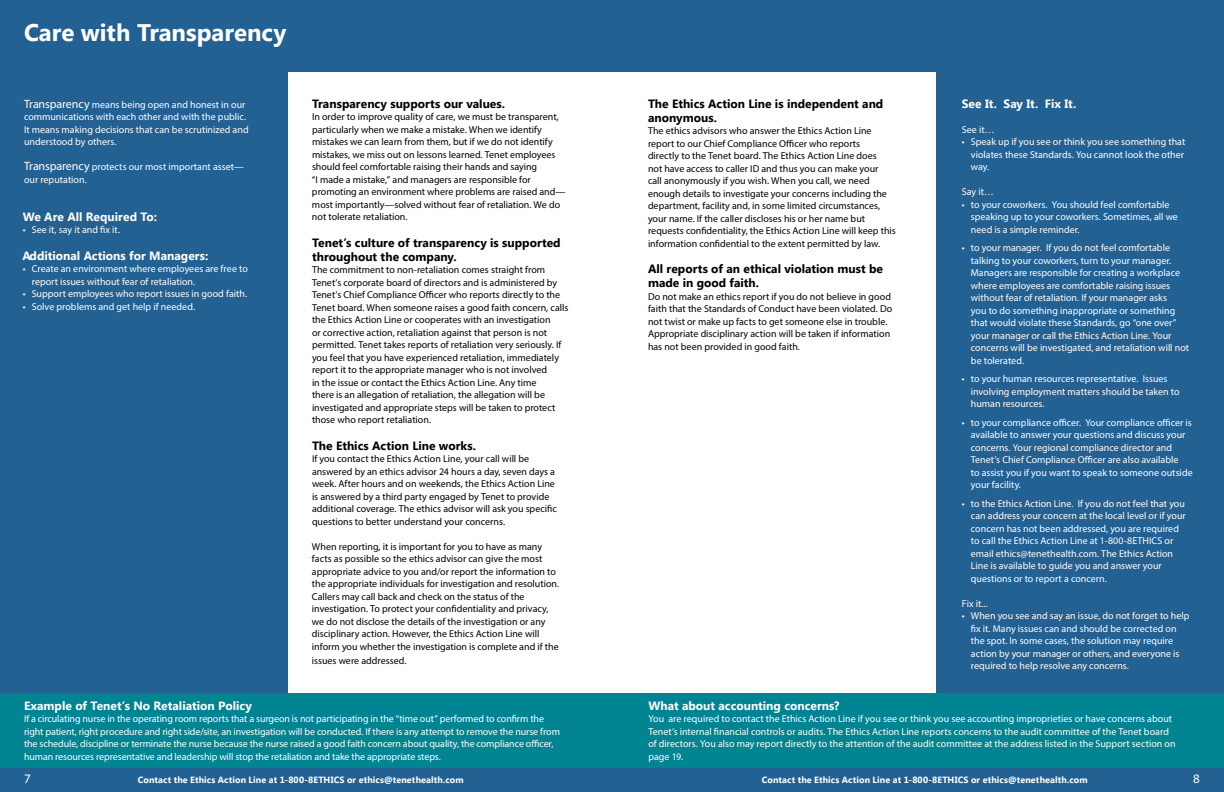
<style>
.page{position:relative;width:1224px;height:792px;background:#fff}
.page>*{position:absolute;margin:0;border:0;box-sizing:border-box;transform-origin:0 0}
.t1{font:700 24px "Segoe UI";letter-spacing:-.005em;color:#fff}
.t2{font:13px "Myriad Pro";color:#fff}
.t3{font:700 12px/14px "Segoe UI";color:#000}
.t4{font:700 12px "Segoe UI";color:#fff}
.t5{font:10px/12.5px "Myriad Pro";color:#fff}
.t6{font:10px/12.5px "Myriad Pro";color:#000}
.t7{font:700 9px "Segoe UI";letter-spacing:.015em;color:#fff}
.s1{font-size:12px}
.s2{font-size:12px;color:#004282}
</style>
<div class="page">
<div style="left:936px;top:0;width:288px;height:792px;background:#236192"></div>
<div style="left:0;top:0;width:288px;height:792px;background:#236192"></div>
<div style="left:0;top:693px;width:1224px;height:99px;background:#008492"></div>
<div style="left:0;top:0;width:1224px;height:72px;background:#236192"></div>
<div style="left:0;top:768px;width:1224px;height:24px;background:#236192"></div>
<h1 class="t1" style="left:24px;top:16px;width:264px">Care with Transparency</h1>
<p class="t5" style="left:24px;top:98px;width:226px"><span class="s1">Transparency</span> means being open and honest in our communications with each other and with the public.<br>It means making decisions that can be scrutinized and understood by others.</p>
<p class="t5" style="left:24px;top:160px;width:221px"><span class="s1">Transparency</span> protects our most important asset— our reputation.</p>
<p class="t4" style="left:23px;top:208px;width:136px">We Are All Required To:</p>
<p class="t5" style="left:23px;top:224px;width:99px">• See it, say it and fix it.</p>
<p class="t4" style="left:22px;top:247px;width:187px">Additional Actions for Managers:</p>
<p class="t5" style="left:32px;top:263px;width:218px;text-indent:-9px">• Create an environment where employees are free to report issues without fear of retaliation.</p>
<p class="t5" style="left:23px;top:288px;width:226px">• Support employees who report issues in good faith.</p>
<p class="t5" style="left:23px;top:300px;width:174px">• Solve problems and get help if needed.</p>
<p class="t3" style="left:312px;top:96px;width:195px">Transparency supports our values.</p>
<p class="t6" style="left:312px;top:110px;width:255px">In order to improve quality of care, we must be transparent<span class="s2">, </span>particularly when we make a mistake. When we identify mistakes we can learn from them, but if we do not identify mistakes, we miss out on lessons learned. Tenet employees should feel comfortable raising their hands and saying<br>“I made a mistake,” and managers are responsible for promoting an environment where problems are raised and— most importantly—solved without fear of retaliation. We do not tolerate retaliation.</p>
<p class="t3" style="left:312px;top:235px;width:250px">Tenet’s culture of transparency is supported throughout the company.</p>
<p class="t6" style="left:312px;top:263px;width:258px">The commitment to non-retaliation comes straight from Tenet’s corporate board of directors and is administered by Tenet’s Chief Compliance Officer who reports directly to the Tenet board. When someone raises a good faith concern, calls the Ethics Action Line or cooperates with an investigation<br>or corrective action, retaliation against that person is not permitted. Tenet takes reports of retaliation very seriously. If you feel that you have experienced retaliation, immediately report it to the appropriate manager who is not involved<br>in the issue or contact the Ethics Action Line. Any time<br>there is an allegation of retaliation, the allegation will be investigated and appropriate steps will be taken to protect those who report retaliation.</p>
<p class="t3" style="left:312px;top:438px;width:166px">The Ethics Action Line works.</p>
<p class="t6" style="left:312px;top:452px;width:247px">If you contact the Ethics Action Line, your call will be answered by an ethics advisor 24 hours a day, seven days a week. After hours and on weekends, the Ethics Action Line is answered by a third party engaged by Tenet to provide additional coverage. The ethics advisor will ask you specific questions to better understand your concerns.</p>
<p class="t6" style="left:312px;top:540px;width:249px">When reporting, it is important for you to have as many facts as possible so the ethics advisor can give the most appropriate advice to you and/or report the information to the appropriate individuals for investigation and resolution.<br>Callers may call back and check on the status of the investigation. To protect your confidentiality and privacy, we do not disclose the details of the investigation or any disciplinary action. However, the Ethics Action Line will inform you whether the investigation is complete and if the</p>
<p class="t6" style="left:312px;top:654px;width:96px">issues were addressed.</p>
<p class="t3" style="left:648px;top:96px;width:237px">The Ethics Action Line is independent and anonymous.</p>
<p class="t6" style="left:648px;top:124px;width:249px">The ethics advisors who answer the Ethics Action Line report to our Chief Compliance Officer who reports<br>directly to the Tenet board. The Ethics Action Line does<br>not have access to caller ID and thus you can make your<br>call anonymously if you wish. When you call, we need enough details to investigate your concerns including the department, facility and, in some limited circumstances, your name. If the caller discloses his or her name but requests confidentiality, the Ethics Action Line will keep this information confidential to the extent permitted by law.</p>
<p class="t3" style="left:648px;top:261px;width:237px">All reports of an ethical violation must be made in good faith.</p>
<p class="t6" style="left:648px;top:290px;width:246px">Do not make an ethics report if you do not believe in good faith that the Standards of Conduct have been violated. Do not twist or make up facts to get someone else in trouble.<br>Appropriate disciplinary action will be taken if information has not been provided in good faith.</p>
<p class="t4" style="left:962px;top:95px;width:116px">See It. Say It. Fix It.</p>
<p class="t5" style="left:962px;top:123px;width:34px">See it…</p>
<p class="t5" style="left:971px;top:135px;width:216px;text-indent:-9px">• Speak up if you see or think you see something that violates these Standards. You cannot look the other way.</p>
<p class="t5" style="left:962px;top:185px;width:33px">Say it…</p>
<p class="t5" style="left:971px;top:198px;width:209px;text-indent:-9px">• to your coworkers. You should feel comfortable speaking up to your coworkers. Sometimes, all we need is a simple reminder.</p>
<p class="t5" style="left:971px;top:241px;width:220px;text-indent:-9px">• to your manager. If you do not feel comfortable talking to your coworkers, turn to your manager.<br>Managers are responsible for creating a workplace where employees are comfortable raising issues without fear of retaliation. If your manager asks<br>you to do something inappropriate or something that would violate these Standards, go “one over” your manager or call the Ethics Action Line. Your concerns will be investigated, and retaliation will not be tolerated.</p>
<p class="t5" style="left:971px;top:372px;width:210px;text-indent:-9px">• to your human resources representative. Issues involving employment matters should be taken to human resources.</p>
<p class="t5" style="left:971px;top:416px;width:223px;text-indent:-9px">• to your compliance officer. Your compliance officer is available to answer your questions and discuss your concerns. Your regional compliance director and Tenet’s Chief Compliance Officer are also available<br>to assist you if you want to speak to someone outside your facility.</p>
<p class="t5" style="left:971px;top:497px;width:216px;text-indent:-9px">• to the Ethics Action Line. If you do not feel that you can address your concern at the local level or if your concern has not been addressed, you are required to call the Ethics Action Line at 1-800-8ETHICS or email ethics@tenethealth.com. The Ethics Action Line is available to guide you and answer your questions or to report a concern.</p>
<p class="t5" style="left:962px;top:597px;width:27px">Fix it...</p>
<p class="t5" style="left:971px;top:609px;width:220px;text-indent:-9px">• When you see and say an issue, do not forget to help fix it. Many issues can and should be corrected on the spot. In some cases, the solution may require action by your manager or others, and everyone is required to help resolve any concerns.</p>
<p class="t4" style="left:24px;top:697px;width:229px">Example of Tenet’s No Retaliation Policy</p>
<p class="t5" style="left:24px;top:712px;width:538px">If a circulating nurse in the operating room reports that a surgeon is not participating in the “time out” performed to confirm the right patient, right procedure and right side/site, an investigation will be conducted. If there is any attempt to remove the nurse from the schedule, discipline or terminate the nurse because the nurse raised a good faith concern about quality, the compliance officer, human resources representative and leadership will stop the retaliation and take the appropriate steps.</p>
<p class="t4" style="left:648px;top:697px;width:193px">What about accounting concerns?</p>
<p class="t5" style="left:648px;top:712px;width:529px">You are required to contact the Ethics Action Line if you see or think you see accounting improprieties or have concerns about Tenet’s internal financial controls or audits. The Ethics Action Line reports concerns to the audit committee of the Tenet board of directors. You also may report directly to the attention of the audit committee at the address listed in the Support section on page 19.</p>
<h2 class="t2" style="left:24px;top:771px;width:8px">7</h2>
<p class="t7" style="left:138px;top:773px;width:328px">Contact the Ethics Action Line at 1-800-8ETHICS or ethics@tenethealth.com</p>
<p class="t7" style="left:762px;top:773px;width:328px">Contact the Ethics Action Line at 1-800-8ETHICS or ethics@tenethealth.com</p>
<h2 class="t2" style="left:1193px;top:771px;width:8px">8</h2>
</div>
